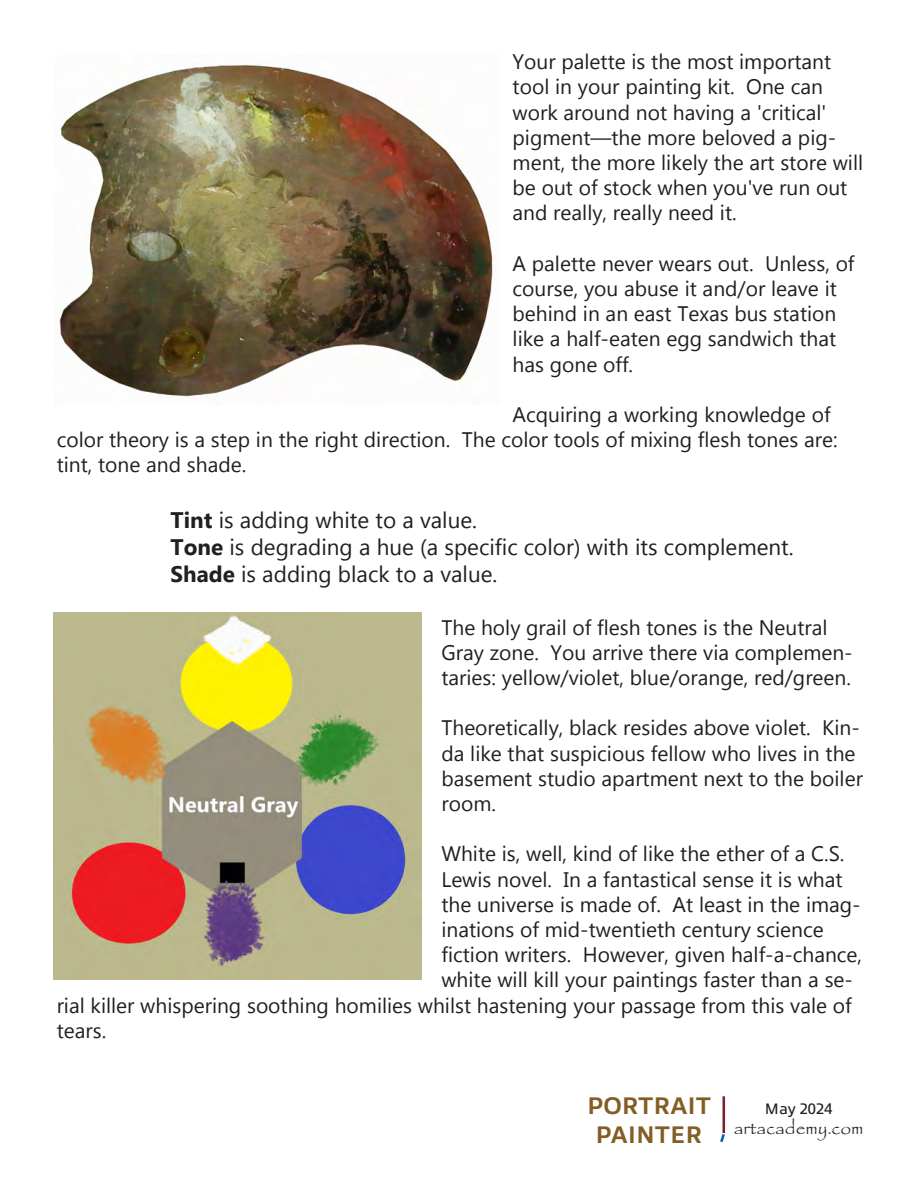
<style>
.page{position:relative;width:918px;height:1188px;background:#fff}
.page>*{position:absolute;margin:0;border:0;box-sizing:border-box;transform-origin:0 0}
.t1{font:700 24.15px/29.1px "Allumi Std";color:#825e25;text-align:center}
.t2{font:22.5px/27px "Gadugi";color:#231f20}
.t3{font:21px/25.2px "Gadugi";color:#231f20}
.t4{font:19.2px "Papyrus";color:#231f20}
.t5{font:15.3px "Allumi Std";color:#231f20}
.s1{font-weight:700}
</style>
<div class="page">
<hr style="left:723px;top:1096px;width:2px;height:37px;background:#7a212a">
<svg style="left:720px;top:1131px;width:6px;height:12px"></svg>
<img style="left:59px;top:64px;width:434px;height:333px">
<img style="left:54px;top:612px;width:367px;height:368px">
<p class="t3" style="left:513px;top:49px;width:352px">Your palette is the most important tool in your painting kit. One can work around not having a 'critical' pigment—the more beloved a pig&shy;ment, the more likely the art store will be out of stock when you've run out and really, really need it.</p>
<p class="t3" style="left:513px;top:251px;width:343px">A palette never wears out. Unless, of course, you abuse it and/or leave it behind in an east Texas bus station like a half-eaten egg sandwich that has gone off.</p>
<p class="t3" style="left:57px;top:402px;width:782px;text-indent:456px">Acquiring a working knowledge of color theory is a step in the right direction. The color tools of mixing flesh tones are: tint, tone and shade.</p>
<p class="t2" style="left:171px;top:506px;width:625px"><span class="s1">Tint</span> is adding white to a value.<br><span class="s1">Tone</span> is degrading a hue (a specific color) with its complement.<br><span class="s1">Shade</span> is adding black to a value.</p>
<p class="t3" style="left:441px;top:615px;width:413px">The holy grail of flesh tones is the Neutral<br>Gray zone. You arrive there via complemen&shy;taries: yellow/violet, blue/orange, red/green.</p>
<p class="t3" style="left:441px;top:715px;width:423px">Theoretically, black resides above violet. Kin&shy;da like that suspicious fellow who lives in the basement studio apartment next to the boiler room.</p>
<p class="t3" style="left:441px;top:841px;width:404px">White is, well, kind of like the ether of a C.S.</p>
<p class="t3" style="left:441px;top:867px;width:403px">Lewis novel. In a fantastical sense it is what</p>
<p class="t3" style="left:441px;top:892px;width:421px">the universe is made of. At least in the imag-</p>
<p class="t3" style="left:441px;top:917px;width:384px">inations of mid-twentieth century science</p>
<p class="t3" style="left:441px;top:942px;width:422px">fiction writers. However, given half-a-chance,</p>
<p class="t3" style="left:441px;top:967px;width:413px">white will kill your paintings faster than a se-</p>
<p class="t3" style="left:57px;top:993px;width:797px">rial killer whispering soothing homilies whilst hastening your passage from this vale of</p>
<p class="t3" style="left:57px;top:1018px;width:51px">tears.</p>
<p class="t1" style="left:587px;top:1091px;width:126px">PORTRAIT<br>PAINTER</p>
<p class="t5" style="left:765px;top:1100px;width:69px">May 2024</p>
<p class="t4" style="left:734px;top:1116px;width:131px">artacademy.com</p>
</div>
